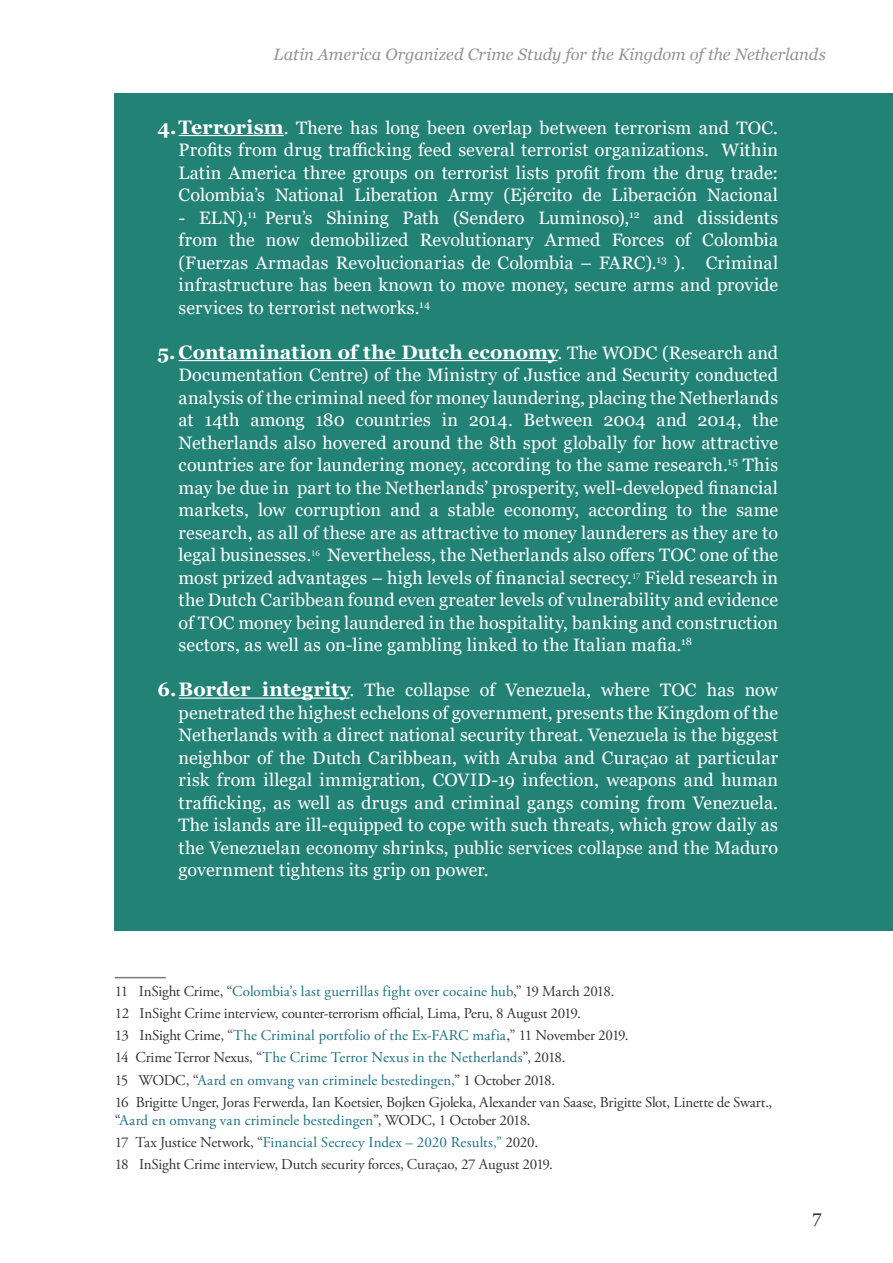
<style>
.page{position:relative;width:893px;height:1263px;background:#fff}
.page>*{position:absolute;margin:0;border:0;box-sizing:border-box;transform-origin:0 0}
.t1{font:700 19.5px "Georgia";color:#fff}
.t2{font:18px/22.5px "Georgia";letter-spacing:.005em;color:#fff;text-align:justify}
.t3{font:18px "Georgia";color:#333}
.t4{font:italic 16.5px "Georgia";letter-spacing:-.005em;color:#949494}
.t5{font:15px/22.2px "Adobe Garamond Pro";letter-spacing:-.005em;color:#333}
.s1{font-weight:700;font-size:19.5px}
.s2{font-weight:400;font-size:18px}
.s3{color:#1f7185}
.s4{font-family:"Times New Roman"}
</style>
<div class="page">
<div style="left:115px;top:94px;width:778px;height:837px;background:#228275"></div>
<hr style="left:179px;top:135px;width:105px;height:1px;background:#fff">
<hr style="left:179px;top:360px;width:378px;height:1px;background:#fff">
<hr style="left:179px;top:697px;width:170px;height:2px;background:#fff">
<hr style="left:115px;top:977px;width:51px;height:1px;background:#7b7b7b">
<p class="t4" style="left:274px;top:44px;width:554px">Latin America Organized Crime Study for the Kingdom of the Netherlands</p>
<p class="t2" style="left:179px;top:117px;width:601px;text-indent:-21px"><span class="s1">4.Terrorism</span>. There has long been overlap between terrorism and TOC.<br>Profits from drug trafficking feed several terrorist organizations. Within Latin America three groups on terrorist lists profit from the drug trade:<br>Colombia’s National Liberation Army (Ejército de Liberación Nacional</p>
<p class="t2" style="left:179px;top:207px;width:601px">- ELN),<sup>11</sup> Peru’s Shining Path (Sendero Luminoso),<sup>12</sup> and dissidents from the now demobilized Revolutionary Armed Forces of Colombia (Fuerzas Armadas Revolucionarias de Colombia – FARC).<sup>13</sup> ). Criminal infrastructure has been known to move money, secure arms and provide services to terrorist networks.<sup>14</sup></p>
<p class="t1" style="left:157px;top:340px;width:622px">5. Contamination of the Dutch economy<span class="s2">. The WODC (Research and</span></p>
<p class="t2" style="left:179px;top:364px;width:601px">Documentation Centre) of the Ministry of Justice and Security conducted analysis of the criminal need for money laundering, placing the Netherlands at 14th among 180 countries in 2014. Between 2004 and 2014, the Netherlands also hovered around the 8th spot globally for how attractive countries are for laundering money, according to the same research.<sup>15</sup> This may be due in part to the Netherlands’ prosperity, well-developed financial markets, low corruption and a stable economy, according to the same research, as all of these are as attractive to money launderers as they are to legal businesses.<sup>16</sup> Nevertheless, the Netherlands also offers TOC one of the most prized advantages – high levels of financial secrecy.<sup>17</sup> Field research in the Dutch Caribbean found even greater levels of vulnerability and evidence of TOC money being laundered in the hospitality, banking and construction sectors, as well as on-line gambling linked to the Italian mafia.<sup>18</sup></p>
<p class="t2" style="left:179px;top:679px;width:601px;text-indent:-21px"><span class="s1">6.Border integrity</span>. The collapse of Venezuela, where TOC has now penetrated the highest echelons of government, presents the Kingdom of the Netherlands with a direct national security threat. Venezuela is the biggest neighbor of the Dutch Caribbean, with Aruba and Curaçao at particular risk from illegal immigration, COVID-19 infection, weapons and human trafficking, as well as drugs and criminal gangs coming from Venezuela.<br>The islands are ill-equipped to cope with such threats, which grow daily as the Venezuelan economy shrinks, public services collapse and the Maduro government tightens its grip on power.</p>
<p class="t5" style="left:115px;top:980px;width:659px">11 InSight Crime, “<span class="s3">Colombia’s last guerrillas fight over cocaine hub</span>,” 19 March 2018.<br>12 InSight Crime interview, counter-terrorism official, Lima, Peru, 8 August 2019.<br>13 InSight Crime, “<span class="s3">The Criminal portfolio of the Ex-FARC mafia</span><span class="s4">,</span>” 11 November 2019.<br>14 Crime Terror Nexus, “<span class="s3">The Crime Terror Nexus in the Netherlands</span>”, 2018.<br>15 WODC, “<span class="s3">Aard en omvang van criminele bestedingen,</span>” 1 October 2018.<br>16 Brigitte Unger, Joras Ferwerda, Ian Koetsier, Bojken Gjoleka, Alexander van Saase, Brigitte Slot, Linette de Swart.,</p>
<p class="t5" style="left:115px;top:1109px;width:440px">“<span class="s3">Aard en omvang van criminele bestedingen</span>”, WODC, 1 October 2018.<br>17 Tax Justice Network, “<span class="s3">Financial Secrecy Index – 2020 Results,”</span> 2020.<br>18 InSight Crime interview, Dutch security forces, Curaçao, 27 August 2019.</p>
<p class="t3" style="left:812px;top:1206px;width:11px">7</p>
</div>
